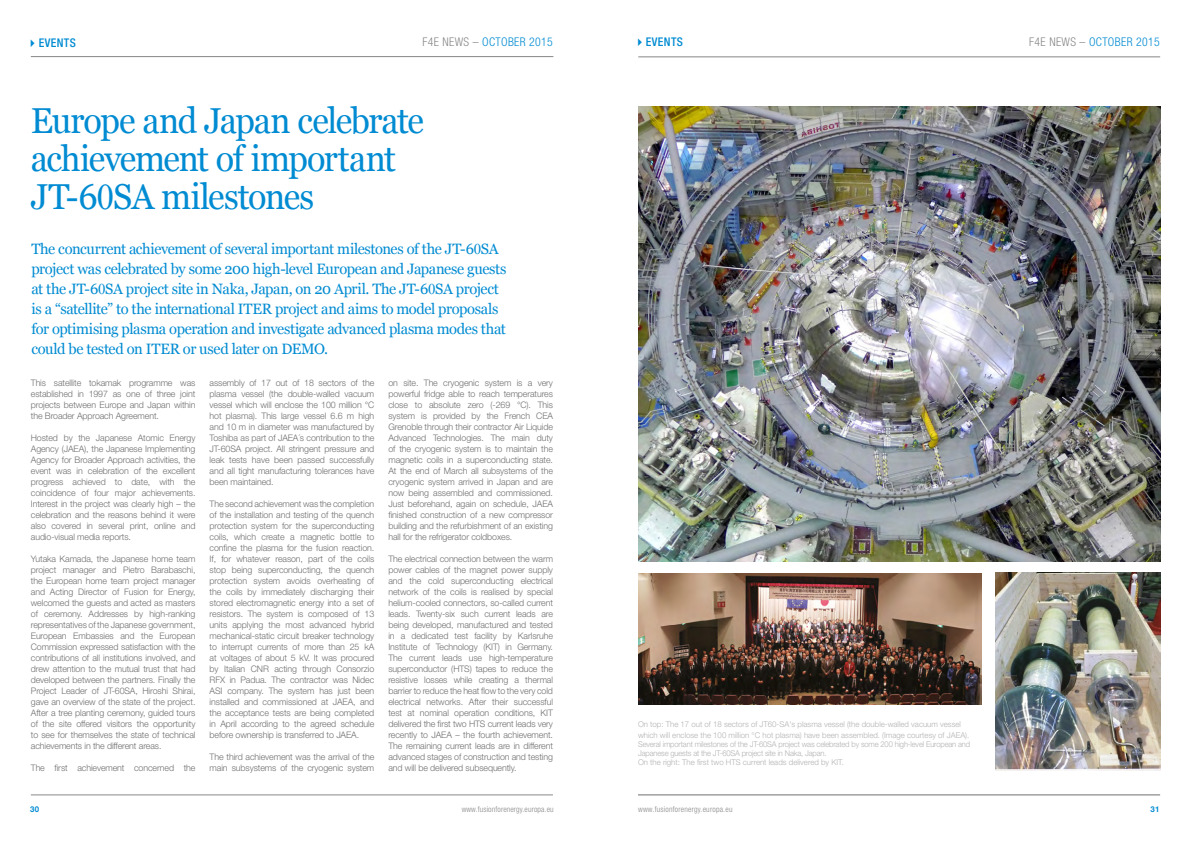
<style>
.page{position:relative;width:1191px;height:842px;background:#fff}
.page>*{position:absolute;margin:0;border:0;box-sizing:border-box;transform-origin:0 0}
.t1{font:36px/38px "Georgia";letter-spacing:-.04em;color:#008bd2;scale:.95 1}
.t2{font:15px/20px "Georgia";letter-spacing:-.025em;color:#008bd2}
.t3{font:300 condensed 12px "Helvetica Neue LT Std";letter-spacing:.03em;color:#008bd2}
.t4{font:500 condensed 12px "Helvetica Neue LT Std";letter-spacing:.03em;color:#008bd2}
.t5{font:300 9px/11px "Helvetica Neue LT Std";letter-spacing:-.01em;color:#706f6f;text-align:justify}
.t6{font:300 8px/9px "Helvetica Neue LT Std";letter-spacing:-.02em;color:#b3b2b2;scale:.95 1}
.t7{font:300 8px/11px "Helvetica Neue LT Std";color:#b3b2b2}
.t8{font:300 condensed 8px "Helvetica Neue LT Std";letter-spacing:.025em;color:#878787}
.t9{font:700 8px "Helvetica Neue LT Std";color:#008bd2}
.s1{color:#878787}
.s2{font-family:"Times New Roman"}
</style>
<div class="page">
<hr style="left:31px;top:56px;width:522px;height:1px;background:#878787">
<hr style="left:638px;top:57px;width:522px;height:1px;background:#878787">
<hr style="left:638px;top:795px;width:522px;height:1px;background:#706f6f">
<hr style="left:31px;top:795px;width:522px;height:1px;background:#8a8989">
<img style="left:638px;top:107px;width:522px;height:455px">
<img style="left:638px;top:573px;width:343px;height:131px">
<img style="left:995px;top:573px;width:165px;height:198px">
<h3 class="t4" style="left:27px;top:35px;width:51px">✔EVENTS</h3>
<h3 class="t4" style="left:634px;top:35px;width:51px">✔EVENTS</h3>
<h3 class="t3" style="left:1029px;top:35px;width:132px"><span class="s1">F4E NEWS –</span> october 2015</h3>
<h3 class="t3" style="left:422px;top:35px;width:132px"><span class="s1">F4E NEWS –</span> october 2015</h3>
<h1 class="t1" style="left:31px;top:101px;width:415px">Europe and Japan celebrate achievement of important<br>JT-6<span class="s2">0</span>SA milestones</h1>
<p class="t2" style="left:31px;top:239px;width:476px">The concurrent achievement of several important milestones of the JT-6<span class="s2">0</span>SA project was celebrated by some 200 high-level European and Japanese guests at the JT-6<span class="s2">0</span>SA project site in Naka, Japan, on 20 April. The JT-6<span class="s2">0</span>SA project is a “satellite” to the international ITER project and aims to model proposals for optimising plasma operation and investigate advanced plasma modes that could be tested on ITER or used later on DEMO.</p>
<p class="t5" style="left:31px;top:377px;width:166px">This satellite tokamak programme was established in 1997 as one of three joint projects between Europe and Japan within the Broader Approach Agreement.</p>
<p class="t5" style="left:31px;top:432px;width:166px">Hosted by the Japanese Atomic Energy Agency (JAEA), the Japanese Implementing Agency for Broader Approach activities, the event was in celebration of the excellent progress achieved to date, with the coincidence of four major achievements.<br>Interest in the project was clearly high – the celebration and the reasons behind it were also covered in several print, online and audio-visual media reports.</p>
<p class="t5" style="left:31px;top:553px;width:166px">Yutaka Kamada, the Japanese home team project manager and Pietro Barabaschi, the European home team project manager and Acting Director of Fusion for Energy, welcomed the guests and acted as masters of ceremony. Addresses by high-ranking representatives of the Japanese government, European Embassies and the European Commission expressed satisfaction with the contributions of all institutions involved, and drew attention to the mutual trust that had developed between the partners. Finally the Project Leader of JT-60SA, Hiroshi Shirai, gave an overview of the state of the project.<br>After a tree planting ceremony, guided tours of the site offered visitors the opportunity to see for themselves the state of technical achievements in the different areas.</p>
<p class="t5" style="left:31px;top:762px;width:166px">The first achievement concerned the</p>
<p class="t5" style="left:210px;top:377px;width:166px">assembly of 17 out of 18 sectors of the plasma vessel (the double-walled vacuum vessel which will enclose the 100 million °C hot plasma). This large vessel 6.6 m high and 10 m in diameter was manufactured by Toshiba as part of JAEA´s contribution to the JT-60SA project. All stringent pressure and leak tests have been passed successfully and all tight manufacturing tolerances have been maintained.</p>
<p class="t5" style="left:210px;top:498px;width:166px">The second achievement was the completion of the installation and testing of the quench protection system for the superconducting coils, which create a magnetic bottle to confine the plasma for the fusion reaction.<br>If, for whatever reason, part of the coils stop being superconducting, the quench protection system avoids overheating of the coils by immediately discharging their stored electromagnetic energy into a set of resistors. The system is composed of 13 units applying the most advanced hybrid mechanical-static circuit breaker technology to interrupt currents of more than 25 kA at voltages of about 5 kV. It was procured by Italian CNR acting through Consorzio RFX in Padua. The contractor was Nidec ASI company. The system has just been installed and commissioned at JAEA, and the acceptance tests are being completed in April according to the agreed schedule before ownership is transferred to JAEA.</p>
<p class="t5" style="left:210px;top:751px;width:166px">The third achievement was the arrival of the main subsystems of the cryogenic system</p>
<p class="t5" style="left:388px;top:377px;width:166px">on site. The cryogenic system is a very powerful fridge able to reach temperatures close to absolute zero (-269 °C). This system is provided by the French CEA Grenoble through their contractor Air Liquide Advanced Technologies. The main duty of the cryogenic system is to maintain the magnetic coils in a superconducting state.<br>At the end of March all subsystems of the cryogenic system arrived in Japan and are now being assembled and commissioned.<br>Just beforehand, again on schedule, JAEA finished construction of a new compressor building and the refurbishment of an existing hall for the refrigerator coldboxes.</p>
<p class="t5" style="left:388px;top:553px;width:166px">The electrical connection between the warm power cables of the magnet power supply and the cold superconducting electrical network of the coils is realised by special helium-cooled connectors, so-called current leads. Twenty-six such current leads are being developed, manufactured and tested in a dedicated test facility by Karlsruhe Institute of Technology (KIT) in Germany.<br>The current leads use high-temperature superconductor (HTS) tapes to reduce the resistive losses while creating a thermal barrier to reduce the heat flow to the very cold electrical networks. After their successful test at nominal operation conditions, KIT delivered the first two HTS current leads very recently to JAEA – the fourth achievement.<br>The remaining current leads are in different advanced stages of construction and testing and will be delivered subsequently.</p>
<p class="t7" style="left:638px;top:718px;width:333px">On top: The 17 out of 18 sectors of JT60-SA's plasma vessel (the double-walled vacuum vessel which will enclose the 100 million °C hot plasma) have been assembled. (Image courtesy of JAEA).</p>
<p class="t6" style="left:638px;top:739px;width:351px">Several important milestones of the JT-60SA project was celebrated by some 200 high-level European and<br>Japanese guests at the JT-60SA project site in Naka, Japan.<br>On the right: The first two HTS current leads delivered by KIT.</p>
<p class="t9" style="left:30px;top:804px;width:10px">30</p>
<p class="t8" style="left:638px;top:805px;width:96px">www.fusionforenergy.europa.eu</p>
<p class="t9" style="left:1150px;top:804px;width:10px">31</p>
<p class="t8" style="left:462px;top:805px;width:94px">www.fusionforenergy.europa.eu</p>
</div>
